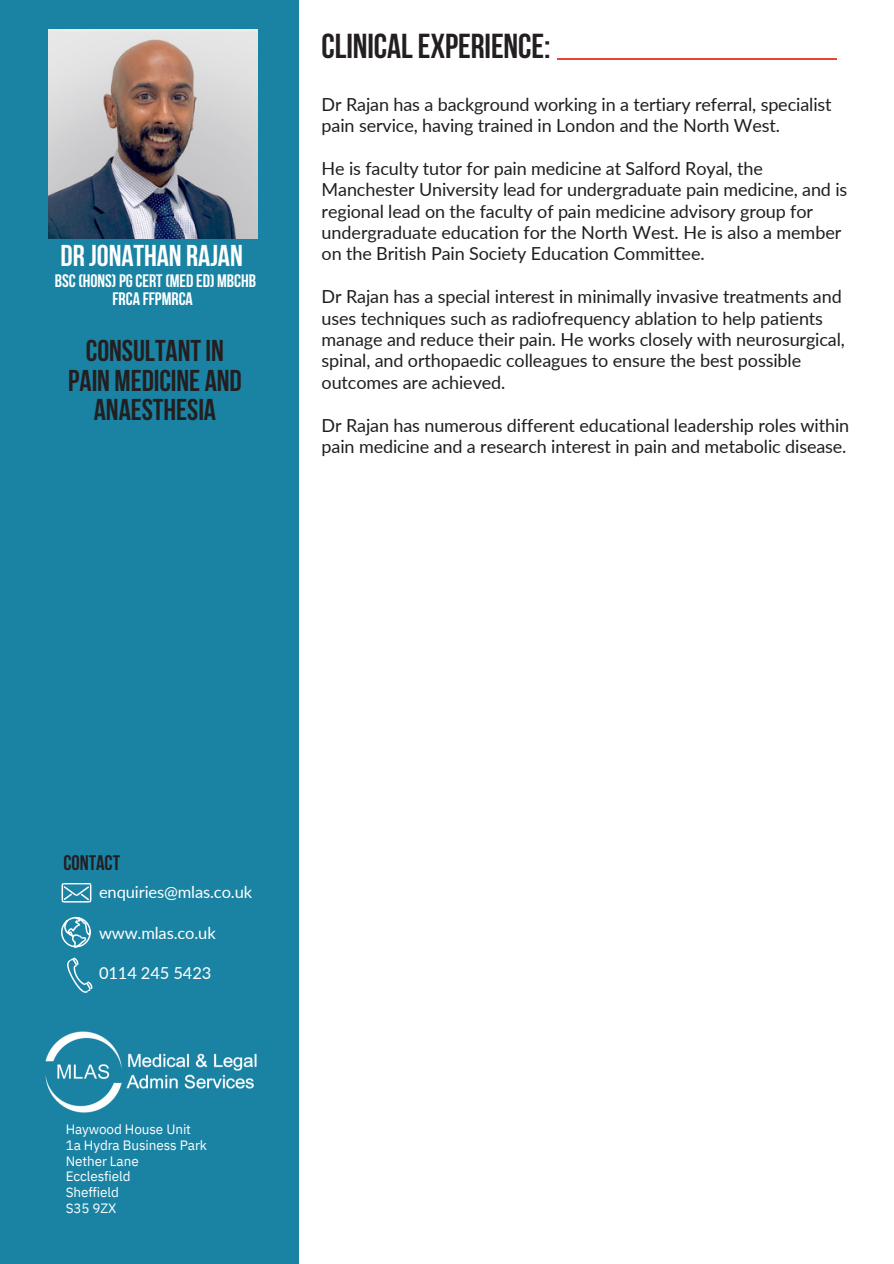
<style>
.page{position:relative;width:894px;height:1264px;background:#fff}
.page>*{position:absolute;margin:0;border:0;box-sizing:border-box;transform-origin:0 0}
.t1{font:700 34.5px "Bebas Neue";letter-spacing:-.005em;color:#231f20}
.t2{font:700 30px/29.2px "Bebas Neue";letter-spacing:-.005em;color:#231f20;text-align:center}
.t3{font:700 30px "Bebas Neue";letter-spacing:-.005em;color:#fff}
.t4{font:700 21px "Bebas Neue";letter-spacing:-.005em;color:#231f20}
.t5{font:18px/21.3px "Lato";letter-spacing:-.005em;color:#221e1f}
.t6{font:700 18px/18px "Bebas Neue";letter-spacing:-.005em;color:#fff;text-align:center}
.t7{font:16.5px "Lato";letter-spacing:-.005em;color:#fff}
.t8{font:13.5px/15.8px "IBM Plex Sans";letter-spacing:-.005em;color:#fff}
</style>
<div class="page">
<div style="left:0;top:0;width:298px;height:1263px;background:#1a83a4"></div>
<img style="left:45px;top:1031px;width:212px;height:82px">
<svg style="left:61px;top:883px;width:30px;height:64px"></svg>
<img style="left:48px;top:29px;width:210px;height:210px">
<hr style="left:557px;top:58px;width:279px;height:2px;background:#e24634">
<h4 class="t3" style="left:61px;top:243px;width:184px">DR JONATHAN RAJAN</h4>
<h3 class="t6" style="left:55px;top:274px;width:203px">BSC(HONS)PGCERT(MED ED) MBCHB<br>FRCA FFPMRCA</h3>
<h2 class="t2" style="left:68px;top:339px;width:175px">CONSULTANTIN<br>PAIN MEDICINE AND<br>ANAESTHESIA</h2>
<h5 class="t1" style="left:321px;top:32px;width:230px">CLINICALEXPERIENCE:</h5>
<p class="t5" style="left:321px;top:93px;width:511px">Dr Rajan has a background working in a tertiary referral, specialist pain service, having trained in London and the North West.</p>
<p class="t5" style="left:321px;top:157px;width:527px">He is faculty tutor for pain medicine at Salford Royal, the Manchester University lead for undergraduate pain medicine, and is regional lead on the faculty of pain medicine advisory group for undergraduate education for the North West. He is also a member on the British Pain Society Education Committee.</p>
<p class="t5" style="left:321px;top:285px;width:524px">Dr Rajan has a special interest in minimally invasive treatments and uses techniques such as radiofrequency ablation to help patients manage and reduce their pain. He works closely with neurosurgical, spinal, and orthopaedic colleagues to ensure the best possible</p>
<p class="t5" style="left:321px;top:371px;width:185px">outcomes are achieved.</p>
<p class="t5" style="left:321px;top:414px;width:529px">Dr Rajan has numerous different educational leadership roles within pain medicine and a research interest in pain and metabolic disease.</p>
<p class="t4" style="left:63px;top:854px;width:58px">CONTACT</p>
<h1 class="t7" style="left:99px;top:882px;width:155px">enquiries@mlas.co.uk</h1>
<h1 class="t7" style="left:99px;top:922px;width:118px">www.mlas.co.uk</h1>
<h1 class="t7" style="left:99px;top:963px;width:114px">0114 245 5423</h1>
<h5 class="t8" style="left:66px;top:1121px;width:143px">Haywood House Unit<br>1a Hydra Business Park<br>Nether Lane</h5>
<h5 class="t8" style="left:66px;top:1168px;width:66px">Ecclesfield</h5>
<h5 class="t8" style="left:66px;top:1184px;width:55px">Sheffield</h5>
<h5 class="t8" style="left:66px;top:1199px;width:52px">S35 9ZX</h5>
</div>
